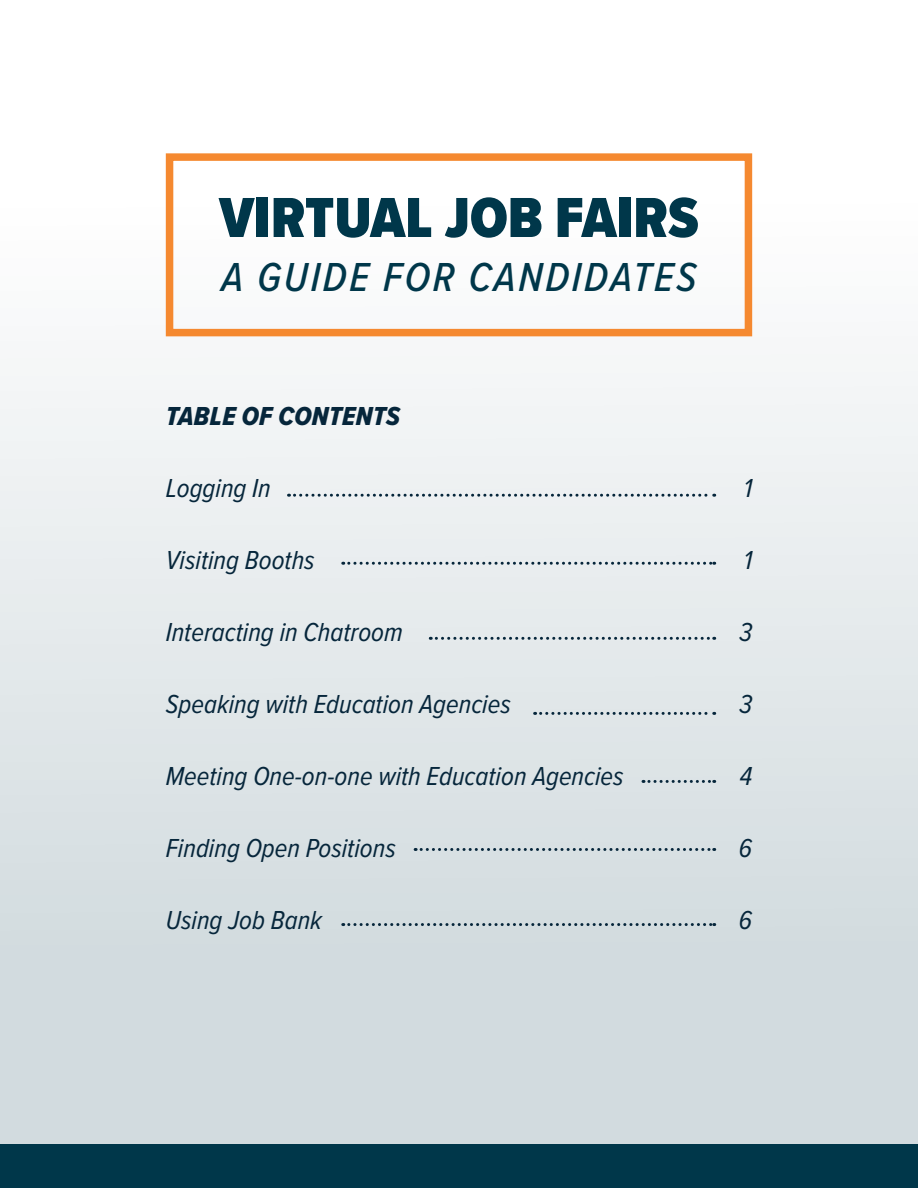
<style>
.page{position:relative;width:918px;height:1188px;background:#fff}
.page>*{position:absolute;margin:0;border:0;box-sizing:border-box;transform-origin:0 0}
.t1{font:900 58.5px "Proxima Nova Cond";color:#00374a}
.t2{font:italic 500 42px "Proxima Nova Cond";letter-spacing:.06em;color:#00374a}
.t3{font:italic 27px "Proxima Nova Cond";color:#06263b}
.t4{font:27px "Proxima Nova Cond Extrabld It";letter-spacing:.01em;color:#06263b}
</style>
<div class="page">
<div style="left:0;top:0;width:918px;height:1188px;background:linear-gradient(to bottom,#fff,#c8d3d8)"></div>
<div style="left:0;top:1145px;width:918px;height:43px;background:#00374a"></div>
<div style="left:166px;top:153px;width:586px;height:183px;border:8px solid #f58930"></div>
<svg style="left:289px;top:494px;width:426px;height:3px"></svg>
<svg style="left:343px;top:562px;width:372px;height:3px"></svg>
<svg style="left:430px;top:637px;width:285px;height:3px"></svg>
<svg style="left:535px;top:712px;width:180px;height:3px"></svg>
<svg style="left:643px;top:780px;width:72px;height:3px"></svg>
<svg style="left:415px;top:848px;width:300px;height:3px"></svg>
<svg style="left:343px;top:923px;width:372px;height:3px"></svg>
<p class="t1" style="left:219px;top:174px;width:481px">VIRTUAL JOB FAIRS</p>
<p class="t2" style="left:222px;top:246px;width:476px">A GUIDE FOR CANDIDATES</p>
<p class="t4" style="left:166px;top:396px;width:236px">TABLE OF CONTENTS</p>
<p class="t3" style="left:166px;top:468px;width:107px">Logging In</p>
<p class="t3" style="left:744px;top:468px;width:10px">1</p>
<p class="t3" style="left:166px;top:540px;width:150px">Visiting Booths</p>
<p class="t3" style="left:744px;top:540px;width:10px">1</p>
<p class="t3" style="left:166px;top:612px;width:239px">Interacting in Chatroom</p>
<p class="t3" style="left:739px;top:612px;width:14px">3</p>
<p class="t3" style="left:166px;top:684px;width:347px">Speaking with Education Agencies</p>
<p class="t3" style="left:739px;top:684px;width:14px">3</p>
<p class="t3" style="left:166px;top:756px;width:459px">Meeting One-on-one with Education Agencies</p>
<p class="t3" style="left:740px;top:756px;width:14px">4</p>
<p class="t3" style="left:166px;top:828px;width:231px">Finding Open Positions</p>
<p class="t3" style="left:739px;top:828px;width:15px">6</p>
<p class="t3" style="left:166px;top:900px;width:158px">Using Job Bank</p>
<p class="t3" style="left:739px;top:900px;width:15px">6</p>
</div>
